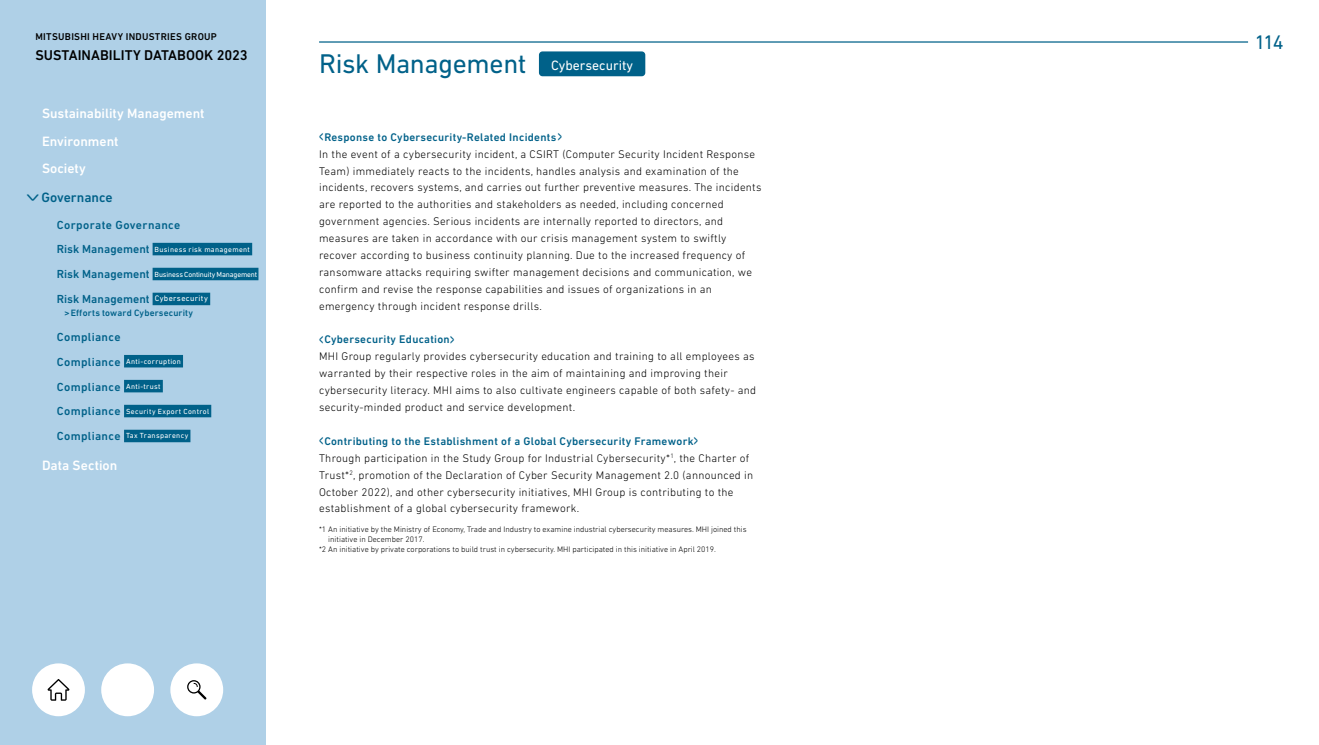
<style>
.page{position:relative;width:1319px;height:745px;background:#fff}
.page>*{position:absolute;margin:0;border:0;box-sizing:border-box;transform-origin:0 0}
.t1{font:27.5px "DIN Next LT Pro";letter-spacing:-.015em;color:#006189}
.t2{font:20px "DIN Next LT Pro";color:#006189}
.t3{font:500 14.38px "DIN Next LT Pro";color:#000}
.t4{font:500 13.75px/27.5px "DIN Next LT Pro";color:#fff}
.t5{font:500 13.75px "DIN Next LT Pro";color:#006189}
.t6{font:500 11.88px "DIN Next LT Pro";letter-spacing:.03em;color:#006189}
.t7{font:500 11.88px "DIN Next LT Pro";letter-spacing:.005em;color:#006189}
.t8{font:300 11.25px/16.9px "DIN Next LT Pro";letter-spacing:.025em;color:#000}
.t9{font:500 10px "DIN Next LT Pro";letter-spacing:.025em;color:#000}
.t10{font:500 9.38px "DIN Next LT Pro";letter-spacing:.02em;color:#006189}
.t11{font:300 8.12px "DIN Next LT Pro";color:#000}
.t12{font:7.5px "DIN Next LT Pro";letter-spacing:.045em;color:#fff}
.t13{font:7.5px "DIN Next LT Pro";letter-spacing:-.02em;color:#fff}
.s1{font-family:"Hira Maru Pro W4";font-weight:400}
.s2{font-weight:500;font-size:11.88px;color:#006189}
.s3{font-size:13.75px;color:#fff}
.s4{font-weight:400;font-size:19.12px;color:#006189}
.s5{font-weight:500;color:#006189}
</style>
<div class="page">
<div style="left:0;top:0;width:266px;height:744px;background:#afd0e7"></div>
<div style="left:32px;top:663px;width:53px;height:52px;background:#fff;border-radius:50%"></div>
<div style="left:170px;top:663px;width:53px;height:52px;background:#fff;border-radius:50%"></div>
<div style="left:101px;top:663px;width:53px;height:52px;background:#fff;border-radius:50%"></div>
<svg style="left:48px;top:679px;width:21px;height:21px"></svg>
<svg style="left:187px;top:680px;width:19px;height:19px"></svg>
<hr style="left:319px;top:41px;width:928px;height:2px;background:#006189">
<div style="left:539px;top:51px;width:106px;height:25px;background:#006189;border-radius:4px"></div>
<div style="left:152px;top:243px;width:100px;height:12px;background:#006189"></div>
<div style="left:152px;top:267px;width:106px;height:13px;background:#006189"></div>
<div style="left:152px;top:292px;width:58px;height:13px;background:#006189"></div>
<div style="left:124px;top:355px;width:59px;height:12px;background:#006189"></div>
<div style="left:124px;top:379px;width:39px;height:13px;background:#006189"></div>
<div style="left:124px;top:404px;width:87px;height:13px;background:#006189"></div>
<div style="left:124px;top:429px;width:66px;height:13px;background:#006189"></div>
<p class="t9" style="left:35px;top:31px;width:183px">MITSUBISHI HEAVY INDUSTRIES GROUP</p>
<p class="t3" style="left:35px;top:47px;width:214px">SUSTAINABILITY DATABOOK 2023</p>
<p class="t4" style="left:42px;top:99px;width:164px">Sustainability Management<br>Environment<br>Society</p>
<p class="t5" style="left:25px;top:189px;width:89px"><span class="s1">&gt;</span>Governance</p>
<p class="t6" style="left:57px;top:217px;width:125px">Corporate Governance</p>
<p class="t12" style="left:57px;top:244px;width:195px"><span class="s2">Risk Management</span> Business risk management</p>
<p class="t13" style="left:57px;top:269px;width:202px"><span class="s2">Risk Management</span> Business Continuity Management</p>
<p class="t7" style="left:57px;top:292px;width:153px">Risk Management <sup>Cybersecurity</sup></p>
<p class="t10" style="left:64px;top:307px;width:130px">&gt;Efforts toward Cybersecurity</p>
<p class="t6" style="left:57px;top:329px;width:65px">Compliance</p>
<p class="t12" style="left:57px;top:356px;width:126px"><span class="s2">Compliance</span> Anti-corruption</p>
<p class="t6" style="left:57px;top:379px;width:105px">Compliance <sup>Anti-trust</sup></p>
<p class="t12" style="left:57px;top:406px;width:154px"><span class="s2">Compliance</span> Security Export Control</p>
<p class="t12" style="left:57px;top:431px;width:133px"><span class="s2">Compliance</span> Tax Transparency</p>
<p class="t4" style="left:42px;top:451px;width:77px">Data Section</p>
<h1 class="t1" style="left:319px;top:47px;width:315px">Risk Management <span class="s3">Cybersecurity</span></h1>
<p class="t8" style="left:319px;top:128px;width:444px"><span class="s4">&lt;</span> <span class="s5">Response to Cybersecurity-Related Incidents</span><span class="s4">&gt;<br></span>In the event of a cybersecurity incident, a CSIRT (Computer Security Incident Response Team) immediately reacts to the incidents, handles analysis and examination of the incidents, recovers systems, and carries out further preventive measures. The incidents are reported to the authorities and stakeholders as needed, including concerned government agencies. Serious incidents are internally reported to directors, and measures are taken in accordance with our crisis management system to swiftly recover according to business continuity planning. Due to the increased frequency of ransomware attacks requiring swifter management decisions and communication, we confirm and revise the response capabilities and issues of organizations in an emergency through incident response drills.</p>
<p class="t8" style="left:319px;top:331px;width:438px"><span class="s4">&lt;</span> <span class="s5">Cybersecurity Education</span><span class="s4">&gt;<br></span>MHI Group regularly provides cybersecurity education and training to all employees as warranted by their respective roles in the aim of maintaining and improving their cybersecurity literacy. MHI aims to also cultivate engineers capable of both safety- and security-minded product and service development.</p>
<p class="t8" style="left:319px;top:432px;width:435px"><span class="s4">&lt;</span> <span class="s5">Contributing to the Establishment of a Global Cybersecurity Framework</span><span class="s4">&gt;<br></span>Through participation in the Study Group for Industrial Cybersecurity*<sup>1</sup>, the Charter of Trust*<sup>2</sup>, promotion of the Declaration of Cyber Security Management 2.0 (announced in October 2022), and other cybersecurity initiatives, MHI Group is contributing to the establishment of a global cybersecurity framework.</p>
<p class="t11" style="left:319px;top:524px;width:429px">*1 An initiative by the Ministry of Economy, Trade and Industry to examine industrial cybersecurity measures. MHI joined this</p>
<p class="t11" style="left:328px;top:534px;width:98px">initiative in December 2017.</p>
<p class="t11" style="left:319px;top:544px;width:398px">*2 An initiative by private corporations to build trust in cybersecurity. MHI participated in this initiative in April 2019.</p>
<h2 class="t2" style="left:1254px;top:30px;width:30px">114</h2>
</div>
